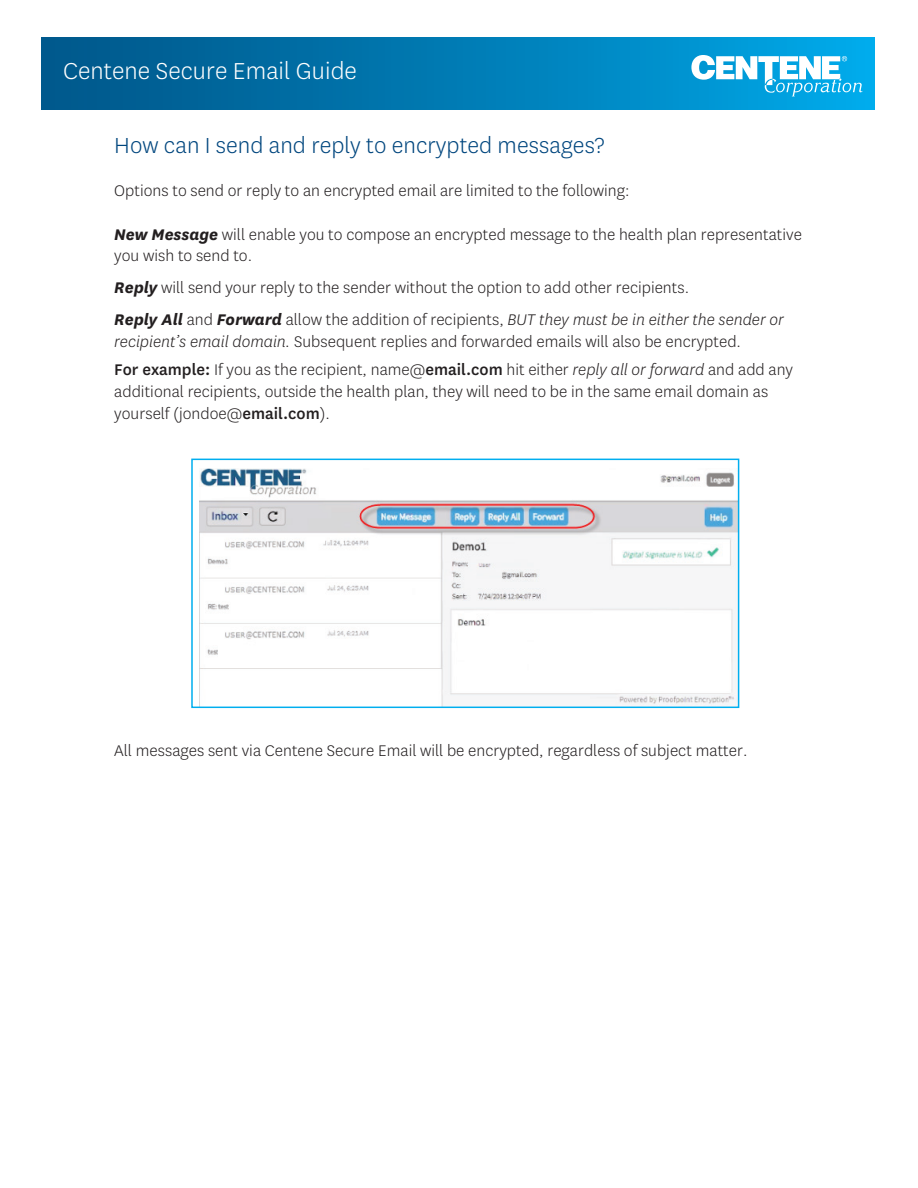
<style>
.page{position:relative;width:918px;height:1188px;background:#fff}
.page>*{position:absolute;margin:0;border:0;box-sizing:border-box;transform-origin:0 0}
.t1{font:300 27px "Centene Sans";color:#fff}
.t2{font:300 25.5px "Centene Sans";color:#00467e}
.t3{font:300 18px/21.6px "Centene Sans";color:#231f20}
.s1{font-weight:700;font-style:italic}
.s2{font-style:italic}
.s3{font-weight:500}
</style>
<div class="page">
<div style="left:41px;top:38px;width:834px;height:71px;background:linear-gradient(to right,#005486,#00a8e7)"></div>
<svg style="left:691px;top:55px;width:172px;height:41px"></svg>
<img style="left:199px;top:468px;width:537px;height:237px">
<div style="left:191px;top:459px;width:548px;height:249px;border:2px solid #00aeef"></div>
<h1 class="t1" style="left:63px;top:55px;width:295px">Centene Secure Email Guide</h1>
<h2 class="t2" style="left:114px;top:130px;width:492px">How can I send and reply to encrypted messages?</h2>
<p class="t3" style="left:114px;top:180px;width:517px">Options to send or reply to an encrypted email are limited to the following:</p>
<p class="t3" style="left:114px;top:223px;width:689px"><span class="s1">New Message</span> will enable you to compose an encrypted message to the health plan representative you wish to send to.</p>
<p class="t3" style="left:114px;top:272px;width:671px;line-height:32.1px"><span class="s1">Reply</span> will send your reply to the sender without the option to add other recipients.<br><span class="s1">Reply All</span> and <span class="s1">Forward</span> allow the addition of recipients, <span class="s2">BUT they must be in either the sender or</span></p>
<p class="t3" style="left:114px;top:327px;width:680px;line-height:28.5px"><span class="s2">recipient’s email domain.</span> Subsequent replies and forwarded emails will also be encrypted.<br><span class="s3">For example:</span> If you as the recipient, name@<span class="s3">email.com</span> hit either <span class="s2">reply all or forward</span> and add any</p>
<p class="t3" style="left:114px;top:381px;width:655px">additional recipients, outside the health plan, they will need to be in the same email domain as yourself (jondoe@<span class="s3">email.com</span>).</p>
<p class="t3" style="left:114px;top:740px;width:635px">All messages sent via Centene Secure Email will be encrypted, regardless of subject matter.</p>
</div>
